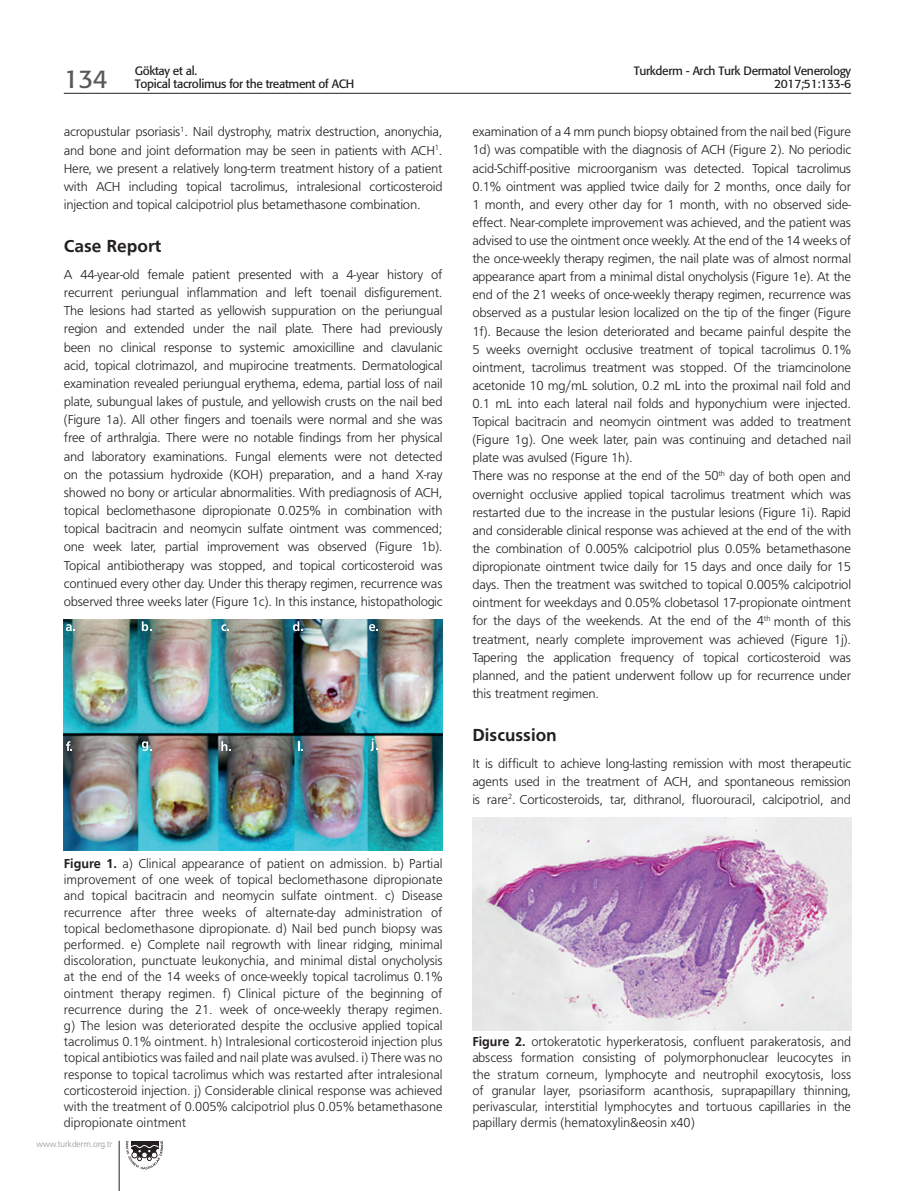
<style>
.page{position:relative;width:915px;height:1191px;background:#fff}
.page>*{position:absolute;margin:0;border:0;box-sizing:border-box;transform-origin:0 0}
.t1{font:25.5px "Formata Tr";color:#57585a}
.t2{font:18px "Frugal Bold Tr";color:#231f20}
.t3{font:13.5px/18.1px "Frugal Normal Tr";letter-spacing:-.015em;color:#231f20;text-align:justify}
.t4{font:12px/12.8px "Formata Tr";letter-spacing:-.025em;color:#231f20;text-align:right}
.t5{font:9px "Frugal Normal Tr";letter-spacing:-.01em;color:#939598}
.s1{font-family:"Frugal Bold Tr"}
</style>
<div class="page">
<svg style="left:126px;top:1140px;width:37px;height:29px"></svg>
<hr style="left:119px;top:1140px;width:1px;height:51px;background:#231f20">
<hr style="left:64px;top:93px;width:786px;height:1px;background:#231f20">
<img style="left:472px;top:817px;width:378px;height:213px">
<img style="left:64px;top:619px;width:378px;height:231px">
<svg style="left:66px;top:624px;width:9px;height:7px"></svg>
<svg style="left:142px;top:621px;width:9px;height:10px"></svg>
<svg style="left:221px;top:624px;width:8px;height:7px"></svg>
<svg style="left:293px;top:621px;width:9px;height:10px"></svg>
<svg style="left:369px;top:624px;width:8px;height:7px"></svg>
<svg style="left:66px;top:741px;width:6px;height:10px"></svg>
<svg style="left:142px;top:741px;width:10px;height:10px"></svg>
<svg style="left:221px;top:741px;width:10px;height:10px"></svg>
<svg style="left:298px;top:741px;width:5px;height:10px"></svg>
<svg style="left:370px;top:738px;width:8px;height:13px"></svg>
<h1 class="t1" style="left:64px;top:64px;width:45px">134</h1>
<p class="t4" style="left:633px;top:65px;width:219px">Turkderm - Arch Turk Dermatol Venerology<br>2017;51:133-6</p>
<p class="t3" style="left:64px;top:123px;width:380px">acropustular psoriasis<sup>1</sup>. Nail dystrophy, matrix destruction, anonychia, and bone and joint deformation may be seen in patients with ACH<sup>1</sup>.<br>Here, we present a relatively long-term treatment history of a patient with ACH including topical tacrolimus, intralesional corticosteroid injection and topical calcipotriol plus betamethasone combination.</p>
<h2 class="t2" style="left:64px;top:236px;width:99px">Case Report</h2>
<p class="t3" style="left:64px;top:265px;width:380px">A 44-year-old female patient presented with a 4-year history of recurrent periungual inflammation and left toenail disfigurement.<br>The lesions had started as yellowish suppuration on the periungual region and extended under the nail plate. There had previously been no clinical response to systemic amoxicilline and clavulanic acid, topical clotrimazol, and mupirocine treatments. Dermatological examination revealed periungual erythema, edema, partial loss of nail plate, subungual lakes of pustule, and yellowish crusts on the nail bed (Figure 1a). All other fingers and toenails were normal and she was free of arthralgia. There were no notable findings from her physical and laboratory examinations. Fungal elements were not detected on the potassium hydroxide (KOH) preparation, and a hand X-ray showed no bony or articular abnormalities. With prediagnosis of ACH, topical beclomethasone dipropionate 0.025% in combination with topical bacitracin and neomycin sulfate ointment was commenced; one week later, partial improvement was observed (Figure 1b).<br>Topical antibiotherapy was stopped, and topical corticosteroid was continued every other day. Under this therapy regimen, recurrence was observed three weeks later (Figure 1c). In this instance, histopathologic</p>
<p class="t4" style="left:135px;top:65px;width:221px;text-align:left">Göktay et al.<br>Topical tacrolimus for the treatment of ACH</p>
<p class="t3" style="left:472px;top:123px;width:380px;text-align:left">examination of a 4 mm punch biopsy obtained from the nail bed (Figure 1d) was compatible with the diagnosis of ACH (Figure 2). No periodic acid-Schiff-positive microorganism was detected. Topical tacrolimus 0.1% ointment was applied twice daily for 2 months, once daily for 1 month, and every other day for 1 month, with no observed side&shy;effect. Near-complete improvement was achieved, and the patient was advised to use the ointment once weekly. At the end of the 14 weeks of the once-weekly therapy regimen, the nail plate was of almost normal appearance apart from a minimal distal onycholysis (Figure 1e). At the end of the 21 weeks of once-weekly therapy regimen, recurrence was observed as a pustular lesion localized on the tip of the finger (Figure 1f). Because the lesion deteriorated and became painful despite the 5 weeks overnight occlusive treatment of topical tacrolimus 0.1% ointment, tacrolimus treatment was stopped. Of the triamcinolone acetonide 10 mg/mL solution, 0.2 mL into the proximal nail fold and 0.1 mL into each lateral nail folds and hyponychium were injected.<br>Topical bacitracin and neomycin ointment was added to treatment (Figure 1g). One week later, pain was continuing and detached nail plate was avulsed (Figure 1h).<br>There was no response at the end of the 50<sup>th</sup> day of both open and overnight occlusive applied topical tacrolimus treatment which was restarted due to the increase in the pustular lesions (Figure 1i). Rapid and considerable clinical response was achieved at the end of the with the combination of 0.005% calcipotriol plus 0.05% betamethasone dipropionate ointment twice daily for 15 days and once daily for 15 days. Then the treatment was switched to topical 0.005% calcipotriol ointment for weekdays and 0.05% clobetasol 17-propionate ointment for the days of the weekends. At the end of the 4<sup>th</sup> month of this treatment, nearly complete improvement was achieved (Figure 1j).<br>Tapering the application frequency of topical corticosteroid was planned, and the patient underwent follow up for recurrence under this treatment regimen.</p>
<h2 class="t2" style="left:472px;top:724px;width:86px">Discussion</h2>
<p class="t3" style="left:472px;top:754px;width:380px">It is difficult to achieve long-lasting remission with most therapeutic agents used in the treatment of ACH, and spontaneous remission is rare<sup>2</sup>. Corticosteroids, tar, dithranol, fluorouracil, calcipotriol, and</p>
<p class="t3" style="left:64px;top:855px;width:380px;line-height:16.2px"><span class="s1">Figure 1.</span> a) Clinical appearance of patient on admission. b) Partial improvement of one week of topical beclomethasone dipropionate and topical bacitracin and neomycin sulfate ointment. c) Disease recurrence after three weeks of alternate-day administration of topical beclomethasone dipropionate. d) Nail bed punch biopsy was performed. e) Complete nail regrowth with linear ridging, minimal discoloration, punctuate leukonychia, and minimal distal onycholysis at the end of the 14 weeks of once-weekly topical tacrolimus 0.1% ointment therapy regimen. f) Clinical picture of the beginning of recurrence during the 21. week of once-weekly therapy regimen. g) The lesion was deteriorated despite the occlusive applied topical tacrolimus 0.1% ointment. h) Intralesional corticosteroid injection plus topical antibiotics was failed and nail plate was avulsed. i) There was no response to topical tacrolimus which was restarted after intralesional corticosteroid injection. j) Considerable clinical response was achieved with the treatment of 0.005% calcipotriol plus 0.05% betamethasone dipropionate ointment</p>
<p class="t5" style="left:37px;top:1139px;width:77px">www.turkderm.org.tr</p>
<p class="t3" style="left:472px;top:1033px;width:380px;line-height:16.2px"><span class="s1">Figure 2.</span> ortokeratotic hyperkeratosis, confluent parakeratosis, and abscess formation consisting of polymorphonuclear leucocytes in the stratum corneum, lymphocyte and neutrophil exocytosis, loss of granular layer, psoriasiform acanthosis, suprapapillary thinning, perivascular, interstitial lymphocytes and tortuous capillaries in the papillary dermis (hematoxylin&amp;eosin x40)</p>
</div>
